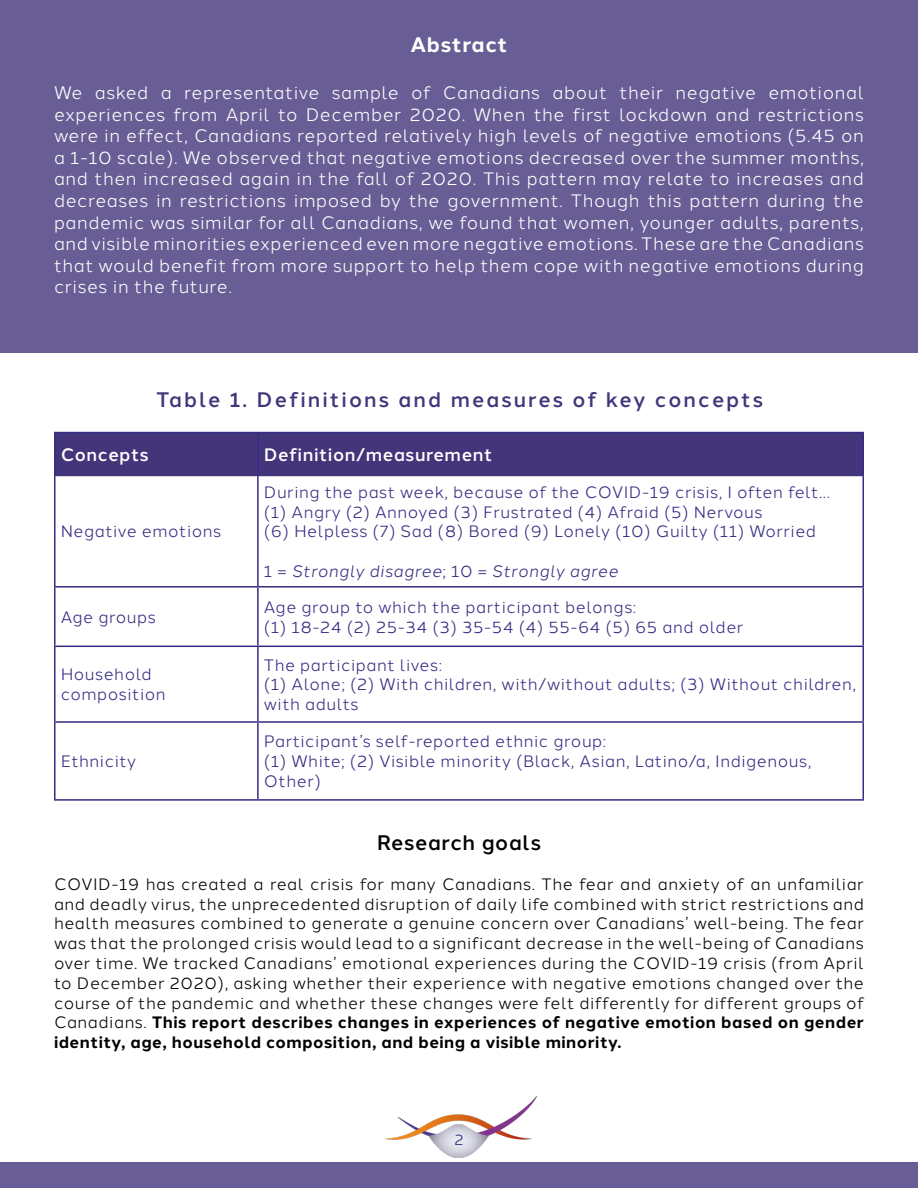
<style>
.page{position:relative;width:918px;height:1188px;background:#fff}
.page>*{position:absolute;margin:0;border:0;box-sizing:border-box;transform-origin:0 0}
.t1{font:500 21px "Halcom";letter-spacing:.1em;color:#44357b}
.t2{font:500 21px "Halcom";letter-spacing:.03em;color:#000}
.t3{font:700 21px "Halcom";letter-spacing:.03em;color:#fff}
.t4{font:18px/21.6px "Halcom";letter-spacing:.03em;color:#fff;text-align:justify}
.t5{font:500 18px "Halcom";letter-spacing:.03em;color:#fff}
.t6{font:16.5px/19.8px "Halcom";letter-spacing:.03em;color:#000;text-align:justify}
.t7{font:16.5px/19.8px "Halcom";letter-spacing:.03em;color:#342d83}
.t8{font:italic 16.5px "Halcom";letter-spacing:.03em;color:#342d83}
.t9{font:15px "Halcom";color:#342d83}
.s1{font-style:normal}
.s2{font-weight:700}
</style>
<div class="page">
<div style="left:0;top:0;width:918px;height:353px;background:#695d95"></div>
<div style="left:0;top:1162px;width:918px;height:26px;background:#695d95"></div>
<img style="left:384px;top:1095px;width:153px;height:63px">
<div style="left:56px;top:433px;width:806px;height:43px;background:#44357b"></div>
<hr style="left:54px;top:476px;width:2px;height:110px;background:#342d83">
<hr style="left:54px;top:586px;width:204px;height:2px;background:#342d83">
<hr style="left:54px;top:588px;width:2px;height:58px;background:#342d83">
<hr style="left:54px;top:646px;width:204px;height:1px;background:#342d83">
<hr style="left:54px;top:647px;width:2px;height:74px;background:#342d83">
<hr style="left:54px;top:721px;width:204px;height:2px;background:#342d83">
<hr style="left:54px;top:723px;width:2px;height:76px;background:#342d83">
<hr style="left:54px;top:799px;width:204px;height:2px;background:#342d83">
<hr style="left:257px;top:433px;width:2px;height:43px;background:#342d83">
<hr style="left:257px;top:476px;width:2px;height:110px;background:#342d83">
<hr style="left:862px;top:476px;width:2px;height:110px;background:#342d83">
<hr style="left:257px;top:588px;width:2px;height:58px;background:#342d83">
<hr style="left:862px;top:588px;width:2px;height:58px;background:#342d83">
<hr style="left:257px;top:647px;width:2px;height:74px;background:#342d83">
<hr style="left:862px;top:647px;width:2px;height:74px;background:#342d83">
<hr style="left:257px;top:723px;width:2px;height:76px;background:#342d83">
<hr style="left:862px;top:723px;width:2px;height:76px;background:#342d83">
<hr style="left:258px;top:586px;width:606px;height:2px;background:#342d83">
<hr style="left:258px;top:646px;width:606px;height:1px;background:#342d83">
<hr style="left:258px;top:721px;width:606px;height:2px;background:#342d83">
<hr style="left:258px;top:799px;width:606px;height:2px;background:#342d83">
<hr style="left:54px;top:432px;width:204px;height:1px;background:#342d83">
<hr style="left:54px;top:433px;width:2px;height:43px;background:#342d83">
<hr style="left:258px;top:432px;width:606px;height:1px;background:#342d83">
<hr style="left:862px;top:433px;width:2px;height:43px;background:#342d83">
<p class="t3" style="left:410px;top:28px;width:99px">Abstract</p>
<p class="t4" style="left:54px;top:80px;width:812px">We asked a representative sample of Canadians about their negative emotional experiences from April to December 2020. When the first lockdown and restrictions were in effect, Canadians reported relatively high levels of negative emotions (5.45 on a 1-10 scale). We observed that negative emotions decreased over the summer months, and then increased again in the fall of 2020. This pattern may relate to increases and decreases in restrictions imposed by the government. Though this pattern during the pandemic was similar for all Canadians, we found that women, younger adults, parents, and visible minorities experienced even more negative emotions. These are the Canadians that would benefit from more support to help them cope with negative emotions during crises in the future.</p>
<p class="t1" style="left:156px;top:383px;width:608px">Table 1. Definitions and measures of key concepts</p>
<p class="t5" style="left:61px;top:440px;width:89px">Concepts</p>
<p class="t5" style="left:264px;top:440px;width:230px">Definition/measurement</p>
<p class="t7" style="left:61px;top:520px;width:162px">Negative emotions</p>
<p class="t7" style="left:264px;top:480px;width:568px">During the past week, because of the COVID-19 crisis, I often felt... (1) Angry (2) Annoyed (3) Frustrated (4) Afraid (5) Nervous<br>(6) Helpless (7) Sad (8) Bored (9) Lonely (10) Guilty (11) Worried</p>
<p class="t8" style="left:264px;top:558px;width:356px"><span class="s1">1 =</span> Strongly disagree<span class="s1">; 10 =</span> Strongly agree</p>
<p class="t7" style="left:61px;top:605px;width:97px">Age groups</p>
<p class="t7" style="left:264px;top:596px;width:481px">Age group to which the participant belongs:<br>(1) 18-24 (2) 25-34 (3) 35-54 (4) 55-64 (5) 65 and older</p>
<p class="t7" style="left:61px;top:663px;width:106px">Household composition</p>
<p class="t7" style="left:264px;top:653px;width:594px">The participant lives:<br>(1) Alone; (2) With children, with/without adults; (3) Without children, with adults</p>
<p class="t7" style="left:61px;top:750px;width:77px">Ethnicity</p>
<p class="t7" style="left:264px;top:730px;width:549px">Participant’s self-reported ethnic group:<br>(1) White; (2) Visible minority (Black, Asian, Latino/a, Indigenous,<br>Other)</p>
<p class="t2" style="left:377px;top:826px;width:166px">Research goals</p>
<p class="t6" style="left:54px;top:873px;width:812px">COVID-19 has created a real crisis for many Canadians. The fear and anxiety of an unfamiliar and deadly virus, the unprecedented disruption of daily life combined with strict restrictions and health measures combined to generate a genuine concern over Canadians’ well-being. The fear was that the prolonged crisis would lead to a significant decrease in the well-being of Canadians over time. We tracked Canadians’ emotional experiences during the COVID-19 crisis (from April to December 2020), asking whether their experience with negative emotions changed over the course of the pandemic and whether these changes were felt differently for different groups of Canadians. <span class="s2">This report describes changes in experiences of negative emotion based on gender identity, age, household composition, and being a visible minority.</span></p>
<p class="t9" style="left:454px;top:1128px;width:11px">2</p>
</div>
